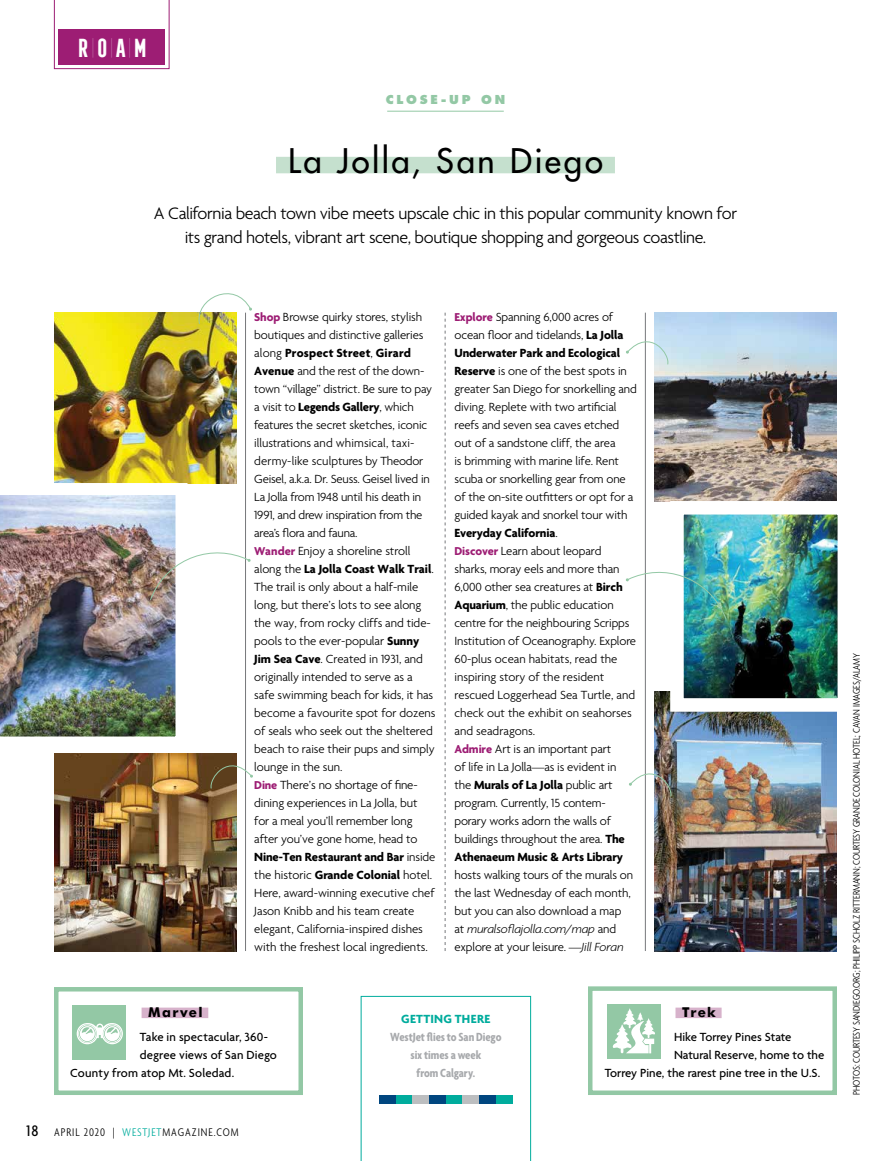
<style>
.page{position:relative;width:891px;height:1161px;background:#fff}
.page>*{position:absolute;margin:0;border:0;box-sizing:border-box;transform-origin:0 0}
.t1{font:33px "Futura";letter-spacing:.08em;color:#000}
.t2{font:700 24px "Frontage Condensed";color:#fff}
.t3{font:300 18px/24px "Agenda";letter-spacing:-.025em;color:#000;text-align:center}
.t4{font:700 13.5px "Futura";letter-spacing:.095em;color:#000}
.t5{font:300 12.75px/18px "Agenda";letter-spacing:-.01em;color:#000}
.t6{font:500 12.75px "Agenda";color:#000}
.t7{font:700 condensed 12.75px/18px "Agenda";letter-spacing:-.01em;color:#a7a9ac;text-align:center}
.t8{font:700 12.75px "Agenda";letter-spacing:.025em;color:#00ac9d}
.t9{font:300 condensed 12px "Agenda";letter-spacing:.08em;color:#000}
.t10{font:800 12px "Futura";letter-spacing:.23em;color:#93c8a5}
.t11{font:300 condensed 10.35px "Agenda";letter-spacing:-.01em;color:#000}
.s1{font-family:"Frontage Condensed Line";font-weight:400}
.s2{font-weight:700;font-size:12.3px;color:#9d1d74}
.s3{font-weight:700}
.s4{font-style:italic}
.s5{font-weight:500;font-size:16.5px}
.s6{color:#00ac9d}
</style>
<div class="page">
<hr style="left:387px;top:111px;width:117px;height:1px;background:#93c8a5">
<svg style="left:54px;top:0;width:116px;height:69px"></svg>
<div style="left:59px;top:30px;width:106px;height:35px;background:#9d1d74"></div>
<div style="left:54px;top:987px;width:249px;height:108px;background:#fff;border:4px solid #93c8a5"></div>
<div style="left:588px;top:986px;width:249px;height:109px;background:#fff;border:4px solid #93c8a5"></div>
<img style="left:655px;top:313px;width:182px;height:188px">
<img style="left:54px;top:313px;width:182px;height:170px">
<img style="left:54px;top:753px;width:182px;height:198px">
<img style="left:655px;top:692px;width:182px;height:259px">
<div style="left:276px;top:157px;width:339px;height:16px;background:#c5e0ce"></div>
<hr style="left:245px;top:313px;width:1px;height:638px;background:#77787b">
<svg style="left:445px;top:313px;width:1px;height:638px"></svg>
<hr style="left:645px;top:313px;width:1px;height:638px;background:#77787b">
<svg style="left:194px;top:293px;width:58px;height:32px"></svg>
<svg style="left:626px;top:327px;width:44px;height:38px"></svg>
<svg style="left:629px;top:759px;width:44px;height:38px"></svg>
<svg style="left:209px;top:753px;width:44px;height:36px"></svg>
<img style="left:685px;top:516px;width:151px;height:181px">
<div style="left:670px;top:501px;width:181px;height:211px;border:14px solid #fff"></div>
<img style="left:0;top:483px;width:188px;height:254px">
<svg style="left:150px;top:543px;width:101px;height:58px"></svg>
<img style="left:626px;top:562px;width:101px;height:58px">
<svg style="left:361px;top:996px;width:170px;height:165px"></svg>
<div style="left:142px;top:1008px;width:66px;height:10px;background:#d7b2cb"></div>
<div style="left:676px;top:1008px;width:46px;height:10px;background:#d7b2cb"></div>
<div style="left:72px;top:1005px;width:54px;height:54px;background:#93c8a5"></div>
<div style="left:607px;top:1005px;width:54px;height:54px;background:#93c8a5"></div>
<svg style="left:612px;top:1009px;width:43px;height:44px"></svg>
<svg style="left:77px;top:1023px;width:46px;height:21px"></svg>
<h2 class="t2" style="left:76px;top:35px;width:74px">R<span class="s1">|</span>O<span class="s1">|</span>A<span class="s1">|</span>M</h2>
<p class="t10" style="left:386px;top:92px;width:121px">CLOSE-UP ON</p>
<h1 class="t1" style="left:288px;top:140px;width:316px">La Jolla, San Diego</h1>
<h3 class="t3" style="left:154px;top:201px;width:585px">A California beach town vibe meets upscale chic in this popular community known for its grand hotels, vibrant art scene, boutique shopping and gorgeous coastline.</h3>
<p class="t5" style="left:254px;top:308px;width:183px"><span class="s2">Shop</span> Browse quirky stores, stylish boutiques and distinctive galleries along <span class="s3">Prospect Street</span>, <span class="s3">Girard Avenue</span> and the rest of the down&shy;town “village” district. Be sure to pay a visit to <span class="s3">Legends Gallery</span>, which features the secret sketches, iconic illustrations and whimsical, taxi&shy;dermy-like sculptures by Theodor Geisel, a.k.a. Dr. Seuss. Geisel lived in La Jolla from 1948 until his death in 1991, and drew inspiration from the area’s flora and fauna.<br><span class="s2">Wander</span> Enjoy a shoreline stroll along the <span class="s3">La Jolla Coast Walk Trail</span>.<br>The trail is only about a half-mile long, but there’s lots to see along the way, from rocky cliffs and tide&shy;pools to the ever-popular <span class="s3">Sunny Jim Sea Cave</span>. Created in 1931, and originally intended to serve as a safe swimming beach for kids, it has become a favourite spot for dozens of seals who seek out the sheltered beach to raise their pups and simply lounge in the sun.<br><span class="s2">Dine</span> There’s no shortage of fine&shy;dining experiences in La Jolla, but for a meal you’ll remember long after you’ve gone home, head to <span class="s3">Nine-Ten Restaurant and Bar</span> inside the historic <span class="s3">Grande Colonial</span> hotel.<br>Here, award-winning executive chef Jason Knibb and his team create elegant, California-inspired dishes with the freshest local ingredients.</p>
<p class="t5" style="left:454px;top:308px;width:184px"><span class="s2">Explore</span> Spanning 6,000 acres of ocean floor and tidelands, <span class="s3">La Jolla<br>Underwater Park and Ecological<br>Reserve</span> is one of the best spots in greater San Diego for snorkelling and diving. Replete with two artificial reefs and seven sea caves etched out of a sandstone cliff, the area<br>is brimming with marine life. Rent scuba or snorkelling gear from one of the on-site outfitters or opt for a guided kayak and snorkel tour with<br><span class="s3">Everyday California</span>.<br><span class="s2">Discover</span> Learn about leopard sharks, moray eels and more than<br>6,000 other sea creatures at <span class="s3">Birch<br>Aquarium</span>, the public education centre for the neighbouring Scripps<br>Institution of Oceanography. Explore<br>60-plus ocean habitats, read the inspiring story of the resident rescued Loggerhead Sea Turtle, and check out the exhibit on seahorses and seadragons.<br><span class="s2">Admire</span> Art is an important part<br>of life in La Jolla—as is evident in<br>the <span class="s3">Murals of La Jolla</span> public art program. Currently, 15 contem&shy;porary works adorn the walls of buildings throughout the area. <span class="s3">The<br>Athenaeum Music &amp; Arts Library</span></p>
<p class="t5" style="left:454px;top:866px;width:180px">hosts walking tours of the murals on the last Wednesday of each month, but you can also download a map at <span class="s4">muralsoflajolla.com/map</span> and explore at your leisure. —<span class="s4">Jill Foran</span></p>
<p class="t4" style="left:148px;top:1006px;width:56px">Marvel</p>
<p class="t6" style="left:140px;top:1029px;width:130px">Take in spectacular, 360-</p>
<p class="t6" style="left:140px;top:1047px;width:139px">degree views of San Diego</p>
<p class="t6" style="left:70px;top:1065px;width:166px">County from atop Mt. Soledad.</p>
<p class="t9" style="left:26px;top:1126px;width:214px"><span class="s5">18</span> APRIL 2020 | <span class="s6">WESTJET</span>MAGAZINE.COM</p>
<p class="t8" style="left:401px;top:1011px;width:91px">GETTING THERE</p>
<p class="t7" style="left:390px;top:1028px;width:113px">WestJet flies to San Diego six times a week<br>from Calgary.</p>
<p class="t4" style="left:682px;top:1006px;width:35px">Trek</p>
<p class="t6" style="left:674px;top:1029px;width:119px">Hike Torrey Pines State</p>
<p class="t6" style="left:674px;top:1047px;width:152px">Natural Reserve, home to the</p>
<p class="t6" style="left:605px;top:1065px;width:217px">Torrey Pine, the rarest pine tree in the U.S.</p>
<p class="t11" style="left:851px;top:1095px;width:443px;rotate:-90deg">PHOTOS: COURTESY SANDIEGO.ORG; PHILIPP SCHOLZ RITTERMANN; COURTESY GRANDE COLONIAL HOTEL; CAVAN IMAGES/ALAMY</p>
</div>
